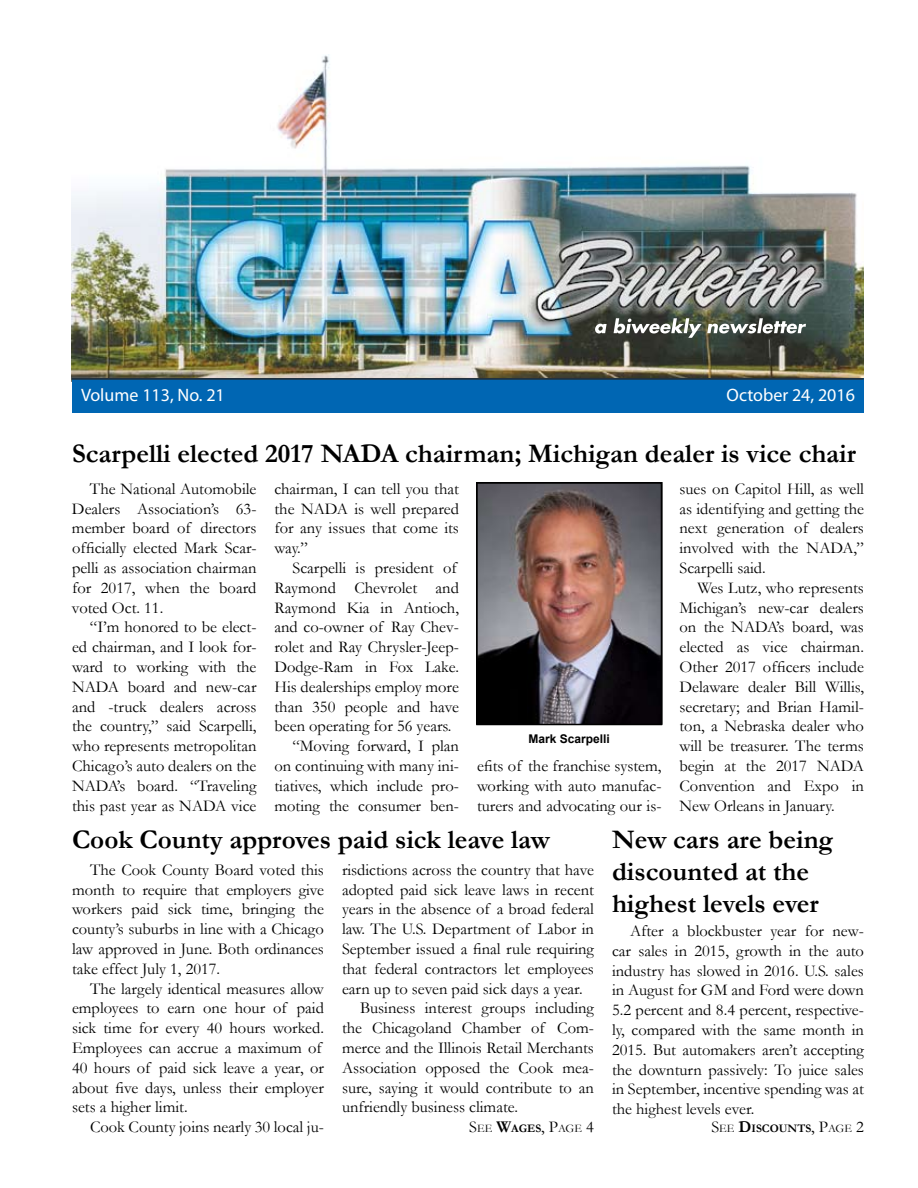
<style>
.page{position:relative;width:918px;height:1188px;background:#fff}
.page>*{position:absolute;margin:0;border:0;box-sizing:border-box;transform-origin:0 0}
.t1{font:700 27px/32.4px "Garamond";color:#000}
.t2{font:18px "Myriad Pro";color:#fff}
.t3{font:16.5px/19.8px "Garamond";color:#000;text-align:justify}
.t4{font:700 12px "Arial";color:#000}
.t5{font:700 11.55px "Garamond";color:#000}
.t6{font:11.55px "Garamond";color:#000}
.s1{font-size:16.5px}
.s2{font-weight:700;font-size:16.5px}
.s3{font-weight:700}
.s4{font-weight:400;font-size:16.5px}
.s5{font-weight:400}
</style>
<div class="page">
<img style="left:72px;top:54px;width:792px;height:324px">
<div style="left:72px;top:379px;width:792px;height:34px;background:#0066b3"></div>
<hr style="left:72px;top:378px;width:792px;height:2px;background:#292a2c">
<svg style="left:595px;top:324px;width:12px;height:10px"></svg>
<svg style="left:614px;top:318px;width:192px;height:20px"></svg>
<img style="left:479px;top:485px;width:180px;height:237px">
<div style="left:476px;top:482px;width:186px;height:243px;border:2px solid #000"></div>
<p class="t2" style="left:81px;top:384px;width:145px">Volume 113, No. 21</p>
<p class="t2" style="left:727px;top:384px;width:130px">October 24, 2016</p>
<h1 class="t1" style="left:72px;top:437px;width:786px">Scarpelli elected 2017 NADA chairman; Michigan dealer is vice chair</h1>
<p class="t3" style="left:72px;top:478px;width:186px;text-indent:18px">The National Automobile Dealers Association’s 63- member board of directors officially elected Mark Scar&shy;pelli as association chairman for 2017, when the board voted Oct. 11.</p>
<p class="t3" style="left:72px;top:617px;width:186px;text-indent:18px">“I’m honored to be elect&shy;ed chairman, and I look for&shy;ward to working with the NADA board and new-car and -truck dealers across the country,” said Scarpelli, who represents metropolitan Chicago’s auto dealers on the NADA’s board. “Traveling this past year as NADA vice</p>
<p class="t3" style="left:274px;top:478px;width:186px">chairman, I can tell you that the NADA is well prepared for any issues that come its way.”</p>
<p class="t3" style="left:293px;top:557px;width:166px">Scarpelli is president of</p>
<p class="t3" style="left:274px;top:577px;width:186px">Raymond Chevrolet and</p>
<p class="t3" style="left:274px;top:597px;width:186px">Raymond Kia in Antioch,</p>
<p class="t3" style="left:274px;top:617px;width:186px">and co-owner of Ray Chev-</p>
<p class="t3" style="left:274px;top:637px;width:186px">rolet and Ray Chrysler-Jeep-</p>
<p class="t3" style="left:274px;top:656px;width:186px">Dodge-Ram in Fox Lake.</p>
<p class="t3" style="left:274px;top:676px;width:186px">His dealerships employ more</p>
<p class="t3" style="left:274px;top:696px;width:186px">than 350 people and have</p>
<p class="t3" style="left:274px;top:716px;width:179px">been operating for 56 years.</p>
<p class="t3" style="left:293px;top:736px;width:168px">“Moving forward, I plan</p>
<p class="t3" style="left:274px;top:755px;width:186px">on continuing with many ini-</p>
<p class="t3" style="left:275px;top:775px;width:186px">tiatives, which include pro-</p>
<p class="t3" style="left:274px;top:795px;width:186px">moting the consumer ben-</p>
<p class="t4" style="left:529px;top:730px;width:83px">Mark Scarpelli</p>
<p class="t3" style="left:477px;top:756px;width:186px">efits of the franchise system, working with auto manufac&shy;turers and advocating our is-</p>
<p class="t3" style="left:679px;top:478px;width:186px">sues on Capitol Hill, as well as identifying and getting the next generation of dealers involved with the NADA,” Scarpelli said.</p>
<p class="t3" style="left:679px;top:577px;width:186px;text-indent:18px">Wes Lutz, who represents Michigan’s new-car dealers on the NADA’s board, was elected as vice chairman.<br>Other 2017 officers include Delaware dealer Bill Willis, secretary; and Brian Hamil&shy;ton, a Nebraska dealer who will be treasurer. The terms begin at the 2017 NADA Convention and Expo in New Orleans in January.</p>
<h1 class="t1" style="left:72px;top:823px;width:480px">Cook County approves paid sick leave law</h1>
<p class="t3" style="left:72px;top:859px;width:254px;text-indent:18px">The Cook County Board voted this month to require that employers give workers paid sick time, bringing the county’s suburbs in line with a Chicago law approved in June. Both ordinances take effect July 1, 2017.</p>
<p class="t3" style="left:72px;top:978px;width:254px;text-align:left;text-indent:18px">The largely identical measures allow employees to earn one hour of paid sick time for every 40 hours worked.<br>Employees can accrue a maximum of 40 hours of paid sick leave a year, or about five days, unless their employer sets a higher limit.</p>
<p class="t3" style="left:90px;top:1117px;width:236px">Cook County joins nearly 30 local ju-</p>
<p class="t3" style="left:342px;top:859px;width:253px">risdictions across the country that have</p>
<p class="t3" style="left:342px;top:879px;width:254px">adopted paid sick leave laws in recent</p>
<p class="t3" style="left:342px;top:899px;width:254px">years in the absence of a broad federal</p>
<p class="t3" style="left:342px;top:919px;width:253px">law. The U.S. Department of Labor in</p>
<p class="t3" style="left:342px;top:938px;width:254px">September issued a final rule requiring</p>
<p class="t3" style="left:342px;top:958px;width:254px">that federal contractors let employees</p>
<p class="t3" style="left:342px;top:978px;width:242px">earn up to seven paid sick days a year.</p>
<p class="t3" style="left:360px;top:998px;width:236px">Business interest groups including</p>
<p class="t3" style="left:342px;top:1018px;width:254px">the Chicagoland Chamber of Com-</p>
<p class="t3" style="left:342px;top:1037px;width:254px">merce and the Illinois Retail Merchants</p>
<p class="t3" style="left:342px;top:1057px;width:254px">Association opposed the Cook mea-</p>
<p class="t3" style="left:342px;top:1077px;width:253px">sure, saying it would contribute to an</p>
<p class="t3" style="left:342px;top:1097px;width:178px">unfriendly business climate.</p>
<p class="t6" style="left:469px;top:1120px;width:126px"><span class="s1">S</span>ee <span class="s2">W</span><span class="s3">ages</span><span class="s1">, P</span>age <span class="s1">4</span></p>
<h1 class="t1" style="left:612px;top:823px;width:223px">New cars are being discounted at the highest levels ever</h1>
<p class="t3" style="left:612px;top:921px;width:254px;text-indent:18px">After a blockbuster year for new&shy;car sales in 2015, growth in the auto industry has slowed in 2016. U.S. sales in August for GM and Ford were down 5.2 percent and 8.4 percent, respective&shy;ly, compared with the same month in 2015. But automakers aren’t accepting the downturn passively: To juice sales in September, incentive spending was at the highest levels ever.</p>
<p class="t5" style="left:711px;top:1120px;width:154px"><span class="s4">S</span><span class="s5">ee</span> <span class="s1">D</span>iscounts<span class="s4">, P</span><span class="s5">age</span> <span class="s4">2</span></p>
</div>
